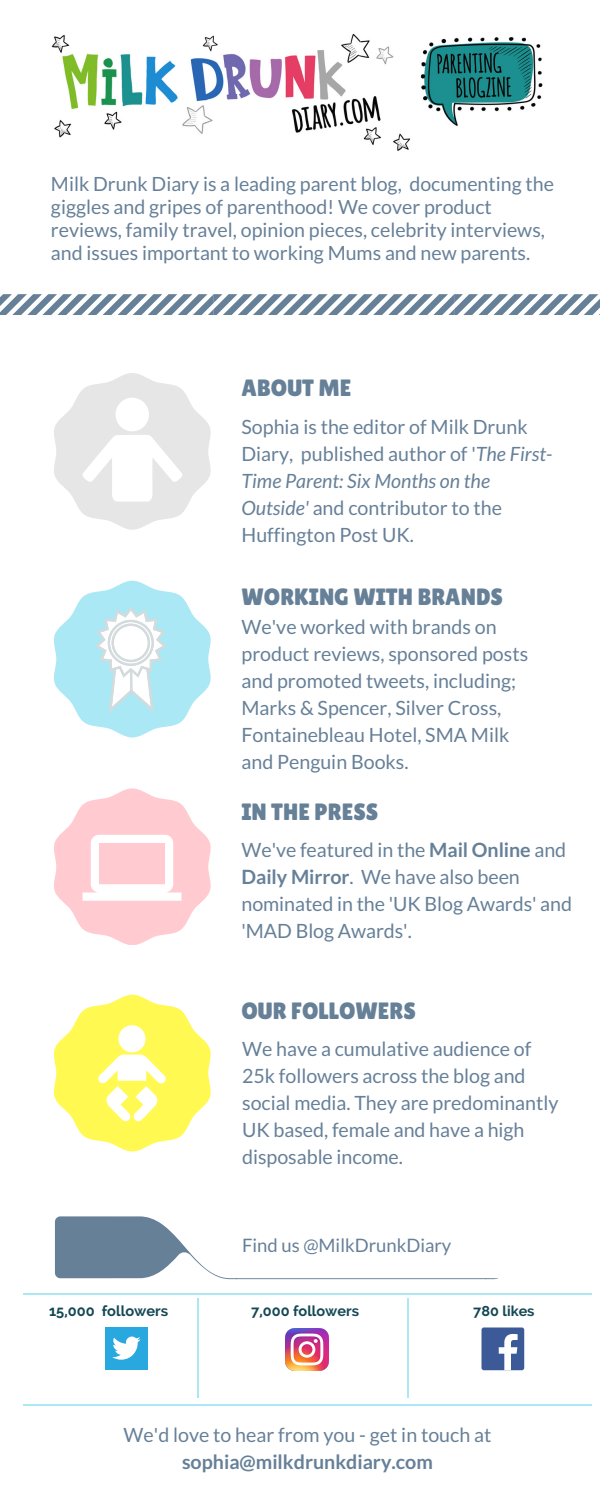
<style>
.page{position:relative;width:600px;height:1500px;background:#fff}
.page>*{position:absolute;margin:0;border:0;box-sizing:border-box;transform-origin:0 0}
.t1{font:23.6px "Lilita One";color:#668098}
.t2{font:19.7px/27px "Lato";color:#668098}
.t3{font:700 19.7px "Lato";color:#668098}
.t4{font:19.6px/23.2px "Lato";color:#668098}
.t5{font:18.5px "Lato";color:#668098}
.t6{font:700 14.6px "Raleway";color:#144854}
.t7{font:700 14.5px "Raleway";color:#144854}
.t8{font:700 14.4px "Raleway";color:#144854}
.s1{font-style:italic}
.s2{font-weight:700}
</style>
<div class="page">
<svg style="left:0;top:294px;width:600px;height:21px"></svg>
<svg style="left:54px;top:995px;width:157px;height:156px"></svg>
<img style="left:51px;top:33px;width:492px;height:118px">
<svg style="left:54px;top:581px;width:157px;height:156px"></svg>
<svg style="left:54px;top:373px;width:157px;height:157px"></svg>
<svg style="left:54px;top:788px;width:157px;height:157px"></svg>
<div style="left:482px;top:1328px;width:42px;height:42px;background:#3d5a98;border-radius:2px"></div>
<svg style="left:499px;top:1334px;width:19px;height:36px"></svg>
<div style="left:105px;top:1327px;width:43px;height:42px;background:#29a7df"></div>
<svg style="left:112px;top:1337px;width:29px;height:23px"></svg>
<img style="left:286px;top:1328px;width:42px;height:43px">
<hr style="left:23px;top:1293px;width:569px;height:1px;background:#aae8f5">
<hr style="left:23px;top:1404px;width:569px;height:1px;background:#aae8f5">
<hr style="left:198px;top:1298px;width:1px;height:100px;background:#aae8f5">
<hr style="left:407px;top:1298px;width:1px;height:100px;background:#aae8f5">
<svg style="left:55px;top:1216px;width:444px;height:63px"></svg>
<p class="t4" style="left:51px;top:171px;width:505px">Milk Drunk Diary is a leading parent blog, documenting the giggles and gripes of parenthood! We cover product reviews, family travel, opinion pieces, celebrity interviews, and issues important to working Mums and new parents.</p>
<p class="t1" style="left:241px;top:374px;width:111px">ABOUT ME</p>
<p class="t2" style="left:241px;top:412px;width:312px">Sophia is the editor of Milk Drunk<br>Diary, published author of '<span class="s1">The First-<br>Time Parent: Six Months on the<br>Outside'</span> and contributor to the<br>Huffington Post UK.</p>
<p class="t1" style="left:241px;top:583px;width:263px">WORKING WITH BRANDS</p>
<p class="t2" style="left:241px;top:613px;width:288px">We've worked with brands on product reviews, sponsored posts and promoted tweets, including;<br>Marks &amp; Spencer, Silver Cross,<br>Fontainebleau Hotel, SMA Milk and Penguin Books.</p>
<p class="t1" style="left:241px;top:798px;width:138px">IN THE PRESS</p>
<p class="t2" style="left:241px;top:836px;width:332px">We've featured in the <span class="s2">Mail Online</span> and<br><span class="s2">Daily Mirror</span>. We have also been nominated in the 'UK Blog Awards' and 'MAD Blog Awards'.</p>
<p class="t1" style="left:241px;top:997px;width:176px">OUR FOLLOWERS</p>
<p class="t2" style="left:242px;top:1035px;width:318px">We have a cumulative audience of<br>25k followers across the blog and social media. They are predominantly<br>UK based, female and have a high disposable income.</p>
<p class="t5" style="left:242px;top:1233px;width:211px">Find us @MilkDrunkDiary</p>
<p class="t6" style="left:49px;top:1302px;width:121px">15,000 followers</p>
<p class="t7" style="left:251px;top:1302px;width:109px">7,000 followers</p>
<p class="t8" style="left:473px;top:1303px;width:63px">780 likes</p>
<p class="t2" style="left:124px;top:1420px;width:369px">We'd love to hear from you - get in touch at</p>
<p class="t3" style="left:182px;top:1449px;width:252px">sophia@milkdrunkdiary.com</p>
</div>
